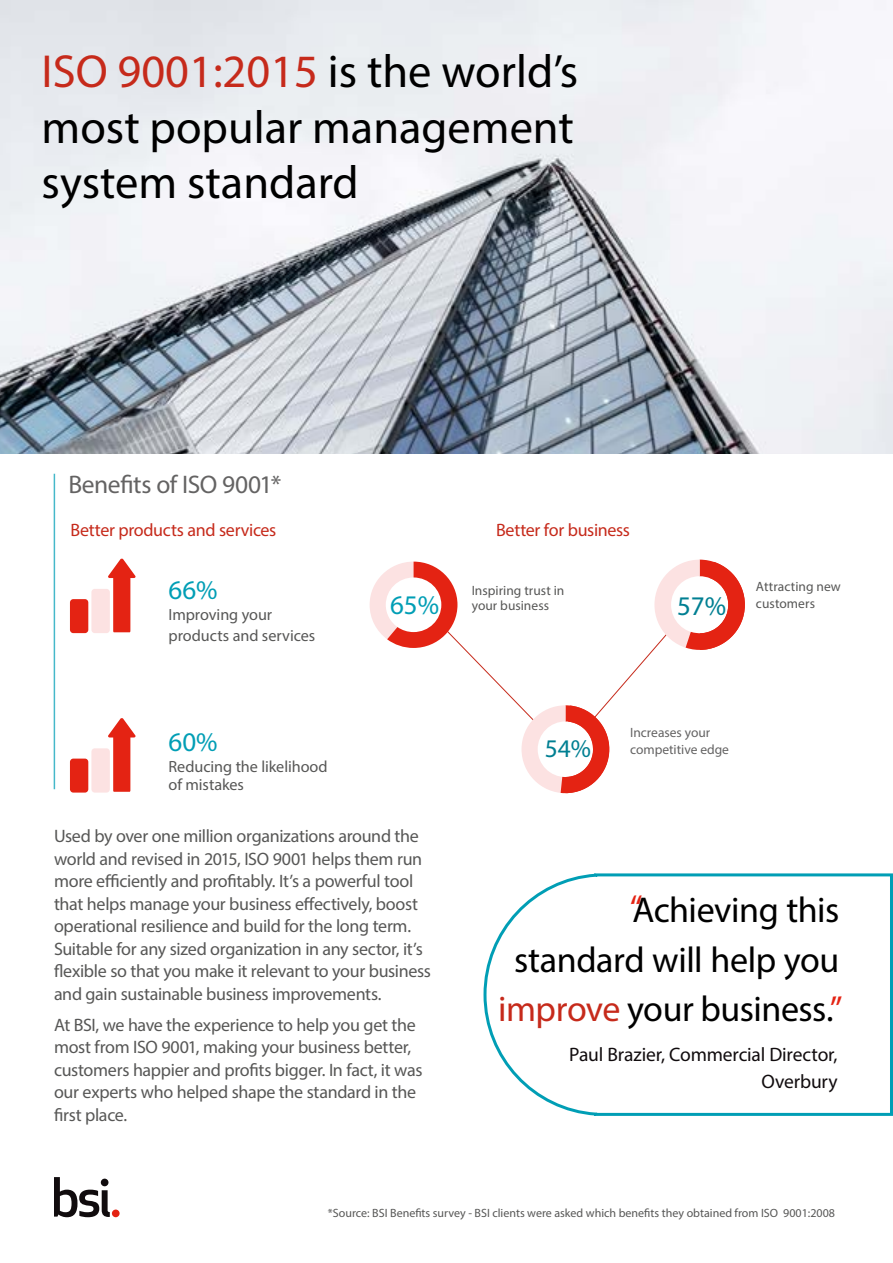
<style>
.page{position:relative;width:893px;height:1263px;background:#fff}
.page>*{position:absolute;margin:0;border:0;box-sizing:border-box;transform-origin:0 0}
.t1{font:46.5px/55.8px "Myriad Pro";color:#000;text-align:justify}
.t2{font:36px/49.5px "Myriad Pro";letter-spacing:-.015em;color:#000;text-align:right}
.t3{font:36px "Myriad Pro";color:#e42313}
.t4{font:27px "Myriad Pro";color:#009eb5}
.t5{font:27px "Myriad Pro";color:#007f92}
.t6{font:25.5px "Myriad Pro";letter-spacing:-.015em;color:#646363}
.t7{font:25.5px "Myriad Pro";color:#007f92}
.t8{font:19.5px/27px "Myriad Pro";letter-spacing:-.005em;color:#110c0e;text-align:right}
.t9{font:18px/22.5px "Myriad Pro";letter-spacing:-.02em;color:#575756}
.t10{font:18px "Myriad Pro";letter-spacing:-.015em;color:#c62a1b}
.t11{font:16.2px/17.5px "Myriad Pro";letter-spacing:-.005em;color:#575756}
.t12{font:13.5px/15.3px "Myriad Pro";letter-spacing:.005em;color:#575756}
.t13{font:13.5px/16.2px "Myriad Pro";color:#646363}
.t14{font:12px "Myriad Pro";color:#575756}
.s1{color:#c62a1b}
.s2{color:#e42313}
</style>
<div class="page">
<img style="left:0;top:0;width:893px;height:453px">
<hr style="left:54px;top:474px;width:1px;height:315px;background:#009eb5">
<svg style="left:483px;top:873px;width:410px;height:243px"></svg>
<div style="left:91px;top:748px;width:19px;height:44px;background:#fce2e2;border-radius:3px"></div>
<div style="left:70px;top:759px;width:18px;height:33px;background:#e42313;border-radius:3px"></div>
<svg style="left:108px;top:718px;width:28px;height:74px"></svg>
<div style="left:91px;top:589px;width:19px;height:44px;background:#fce2e2;border-radius:3px"></div>
<div style="left:70px;top:599px;width:18px;height:34px;background:#e42313;border-radius:3px"></div>
<svg style="left:108px;top:558px;width:28px;height:74px"></svg>
<svg style="left:370px;top:560px;width:375px;height:234px"></svg>
<svg style="left:54px;top:1177px;width:56px;height:40px"></svg>
<div style="left:112px;top:1209px;width:8px;height:8px;background:#e42313;border-radius:50%"></div>
<h1 class="t1" style="left:42px;top:43px;width:538px"><span class="s1">ISO 9001:2015</span> is the world’s most popular management system standard</h1>
<h3 class="t6" style="left:68px;top:469px;width:214px">Benefits of ISO 9001*</h3>
<p class="t10" style="left:70px;top:519px;width:207px">Better products and services</p>
<h3 class="t4" style="left:169px;top:573px;width:51px">66%</h3>
<p class="t11" style="left:169px;top:604px;width:148px;line-height:21.3px">Improving your products and services</p>
<h3 class="t4" style="left:169px;top:725px;width:51px">60%</h3>
<p class="t11" style="left:169px;top:758px;width:161px">Reducing the likelihood of mistakes</p>
<p class="t10" style="left:496px;top:519px;width:136px">Better for business</p>
<p class="t12" style="left:472px;top:582px;width:94px">Inspiring trust in your business</p>
<p class="t12" style="left:756px;top:578px;width:86px;line-height:16.8px">Attracting new customers</p>
<h3 class="t4" style="left:390px;top:589px;width:51px">65%</h3>
<h3 class="t5" style="left:677px;top:589px;width:51px">57%</h3>
<h3 class="t7" style="left:545px;top:733px;width:48px">54%</h3>
<p class="t13" style="left:630px;top:725px;width:101px">Increases your competitive edge</p>
<p class="t9" style="left:54px;top:825px;width:378px">Used by over one million organizations around the world and revised in 2015, ISO 9001 helps them run more efficiently and profitably. It’s a powerful tool that helps manage your business effectively, boost operational resilience and build for the long term.<br>Suitable for any sized organization in any sector, it’s flexible so that you make it relevant to your business and gain sustainable business improvements.</p>
<p class="t9" style="left:54px;top:1013px;width:370px">At BSI, we have the experience to help you get the most from ISO 9001, making your business better, customers happier and profits bigger. In fact, it was our experts who helped shape the standard in the first place.</p>
<h2 class="t3" style="left:630px;top:886px;width:14px">“</h2>
<h2 class="t2" style="left:498px;top:885px;width:346px">Achieving this standard will help you <span class="s1">improve</span> your business.<span class="s2">”</span></h2>
<p class="t8" style="left:569px;top:1041px;width:270px">Paul Brazier, Commercial Director,<br>Overbury</p>
<p class="t14" style="left:328px;top:1206px;width:508px">*Source: BSI Benefits survey - BSI clients were asked which benefits they obtained from ISO 9001:2008</p>
</div>
